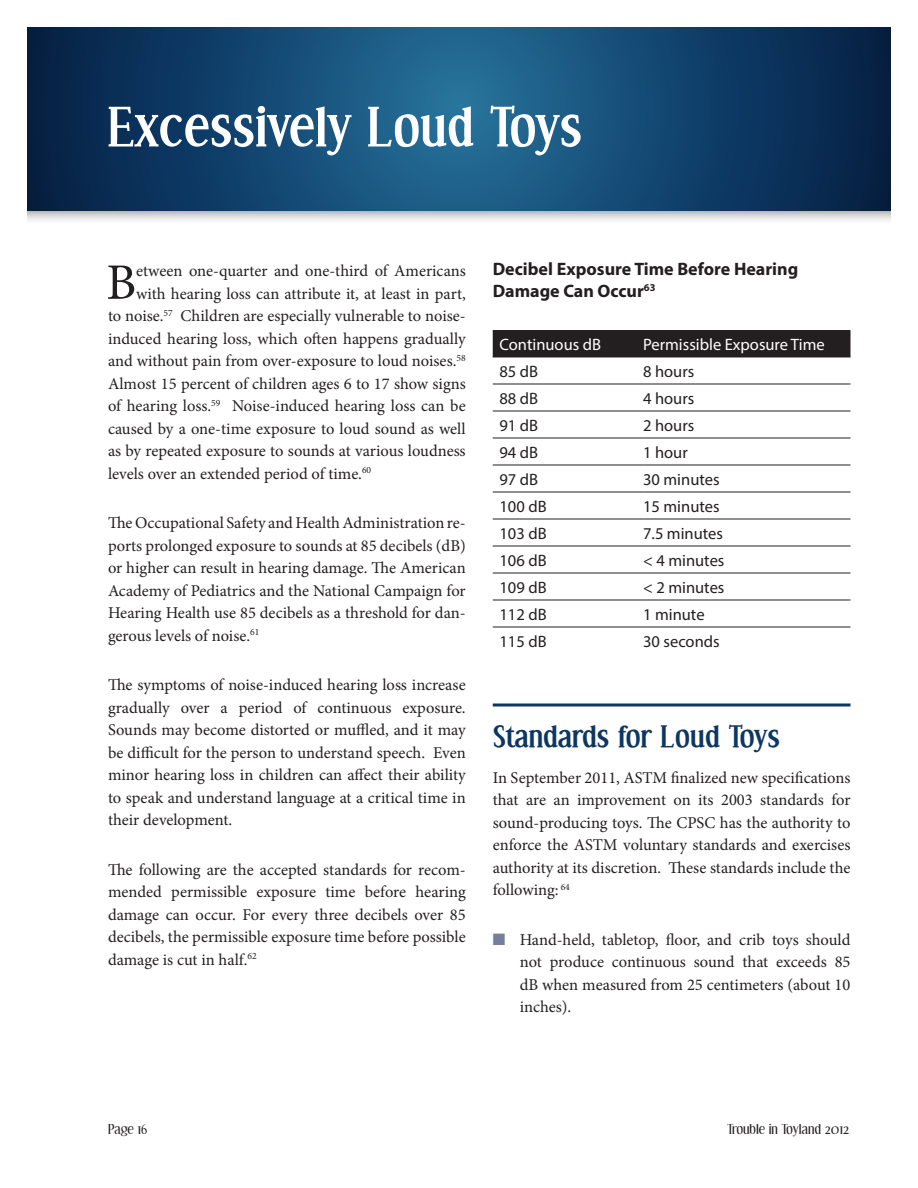
<style>
.page{position:relative;width:918px;height:1188px;background:#fff}
.page>*{position:absolute;margin:0;border:0;box-sizing:border-box;transform-origin:0 0}
.t1{font:700 54px "Effloresce";color:#fff}
.t2{font:51.15px "Minion Pro";color:#231f20}
.t3{font:700 30px "Effloresce";color:#0c3761}
.t4{font:700 18px/21.6px "Myriad Pro";color:#231f20}
.t5{font:16.5px/22.5px "Minion Pro";color:#231f20;text-align:justify}
.t6{font:16.5px "Myriad Pro";color:#231f20}
.t7{font:16.5px "Myriad Pro";color:#fff}
.t8{font:13.5px "Effloresce";color:#231f20}
.s1{color:#767e9b}
</style>
<div class="page">
<div style="left:27px;top:27px;width:864px;height:199px;background:#231f20;opacity:.75"></div>
<svg style="left:27px;top:27px;width:864px;height:183px;background:#12446d"></svg>
<hr style="left:493px;top:703px;width:357px;height:3px;background:#0c3761">
<div style="left:493px;top:330px;width:357px;height:27px;background:#231f20"></div>
<hr style="left:493px;top:357px;width:150px;height:1px;background:#231f20">
<hr style="left:643px;top:357px;width:208px;height:1px;background:#231f20">
<hr style="left:493px;top:384px;width:150px;height:1px;background:#231f20">
<hr style="left:643px;top:384px;width:208px;height:1px;background:#231f20">
<hr style="left:493px;top:411px;width:150px;height:1px;background:#231f20">
<hr style="left:643px;top:411px;width:208px;height:1px;background:#231f20">
<hr style="left:493px;top:438px;width:150px;height:1px;background:#231f20">
<hr style="left:643px;top:438px;width:208px;height:1px;background:#231f20">
<hr style="left:493px;top:465px;width:150px;height:1px;background:#231f20">
<hr style="left:643px;top:465px;width:208px;height:1px;background:#231f20">
<hr style="left:493px;top:492px;width:150px;height:1px;background:#231f20">
<hr style="left:643px;top:492px;width:208px;height:1px;background:#231f20">
<hr style="left:493px;top:519px;width:150px;height:1px;background:#231f20">
<hr style="left:643px;top:519px;width:208px;height:1px;background:#231f20">
<hr style="left:493px;top:546px;width:150px;height:1px;background:#231f20">
<hr style="left:643px;top:546px;width:208px;height:1px;background:#231f20">
<hr style="left:493px;top:573px;width:150px;height:1px;background:#231f20">
<hr style="left:643px;top:573px;width:208px;height:1px;background:#231f20">
<hr style="left:493px;top:600px;width:150px;height:1px;background:#231f20">
<hr style="left:643px;top:600px;width:208px;height:1px;background:#231f20">
<hr style="left:493px;top:627px;width:150px;height:1px;background:#231f20">
<hr style="left:643px;top:627px;width:208px;height:1px;background:#231f20">
<h1 class="t1" style="left:108px;top:97px;width:476px">Excessively Loud Toys</h1>
<h2 class="t2" style="left:106px;top:248px;width:32px">B</h2>
<p class="t5" style="left:136px;top:260px;width:331px">etween one-quarter and one-third of Americans</p>
<p class="t5" style="left:136px;top:282px;width:331px">with hearing loss can attribute it, at least in part,</p>
<p class="t5" style="left:108px;top:305px;width:359px">to noise.<sup>57</sup> Children are especially vulnerable to noise-</p>
<p class="t5" style="left:108px;top:327px;width:359px">induced hearing loss, which often happens gradually</p>
<p class="t5" style="left:108px;top:350px;width:359px">and without pain from over-exposure to loud noises.<sup>58</sup></p>
<p class="t5" style="left:108px;top:372px;width:359px">Almost 15 percent of children ages 6 to 17 show signs</p>
<p class="t5" style="left:108px;top:395px;width:359px">of hearing loss.<sup>59</sup> Noise-induced hearing loss can be</p>
<p class="t5" style="left:108px;top:417px;width:359px">caused by a one-time exposure to loud sound as well</p>
<p class="t5" style="left:108px;top:440px;width:359px">as by repeated exposure to sounds at various loudness</p>
<p class="t5" style="left:108px;top:462px;width:265px">levels over an extended period of time.<sup>60</sup></p>
<p class="t5" style="left:108px;top:512px;width:359px">The Occupational Safety and Health Administration re&shy;ports prolonged exposure to sounds at 85 decibels (dB) or higher can result in hearing damage. The American Academy of Pediatrics and the National Campaign for Hearing Health use 85 decibels as a threshold for dan&shy;gerous levels of noise.<sup>61</sup></p>
<p class="t5" style="left:108px;top:674px;width:359px">The symptoms of noise-induced hearing loss increase gradually over a period of continuous exposure.<br>Sounds may become distorted or muffled, and it may be difficult for the person to understand speech. Even minor hearing loss in children can affect their ability to speak and understand language at a critical time in their development.</p>
<p class="t5" style="left:108px;top:858px;width:359px">The following are the accepted standards for recom&shy;mended permissible exposure time before hearing damage can occur. For every three decibels over 85 decibels, the permissible exposure time before possible damage is cut in half.<sup>62</sup></p>
<p class="t4" style="left:493px;top:258px;width:307px">Decibel Exposure Time Before Hearing<br>Damage Can Occur<sup>63</sup></p>
<p class="t7" style="left:500px;top:334px;width:103px">Continuous dB</p>
<p class="t7" style="left:643px;top:334px;width:183px">Permissible Exposure Time</p>
<p class="t6" style="left:500px;top:361px;width:40px">85 dB</p>
<p class="t6" style="left:643px;top:361px;width:53px">8 hours</p>
<p class="t6" style="left:500px;top:388px;width:40px">88 dB</p>
<p class="t6" style="left:643px;top:388px;width:53px">4 hours</p>
<p class="t6" style="left:500px;top:415px;width:40px">91 dB</p>
<p class="t6" style="left:643px;top:415px;width:53px">2 hours</p>
<p class="t6" style="left:500px;top:442px;width:40px">94 dB</p>
<p class="t6" style="left:643px;top:442px;width:46px">1 hour</p>
<p class="t6" style="left:500px;top:469px;width:40px">97 dB</p>
<p class="t6" style="left:643px;top:469px;width:78px">30 minutes</p>
<p class="t6" style="left:500px;top:496px;width:49px">100 dB</p>
<p class="t6" style="left:643px;top:496px;width:78px">15 minutes</p>
<p class="t6" style="left:500px;top:523px;width:49px">103 dB</p>
<p class="t6" style="left:643px;top:523px;width:81px">7.5 minutes</p>
<p class="t6" style="left:500px;top:550px;width:49px">106 dB</p>
<p class="t6" style="left:643px;top:550px;width:83px">&lt; 4 minutes</p>
<p class="t6" style="left:500px;top:577px;width:49px">109 dB</p>
<p class="t6" style="left:643px;top:577px;width:83px">&lt; 2 minutes</p>
<p class="t6" style="left:500px;top:604px;width:49px">112 dB</p>
<p class="t6" style="left:643px;top:604px;width:63px">1 minute</p>
<p class="t6" style="left:500px;top:631px;width:49px">115 dB</p>
<p class="t6" style="left:643px;top:631px;width:78px">30 seconds</p>
<h3 class="t3" style="left:493px;top:720px;width:289px">Standards for Loud Toys</h3>
<p class="t5" style="left:493px;top:767px;width:359px">In September 2011, ASTM finalized new specifications that are an improvement on its 2003 standards for sound-producing toys. The CPSC has the authority to enforce the ASTM voluntary standards and exercises authority at its discretion. These standards include the following: <sup>64</sup></p>
<p class="t5" style="left:520px;top:929px;width:332px;text-indent:-27px"><span class="s1">■</span> Hand-held, tabletop, floor, and crib toys should not produce continuous sound that exceeds 85 dB when measured from 25 centimeters (about 10 inches).</p>
<p class="t8" style="left:108px;top:1122px;width:41px">Page 16</p>
<p class="t8" style="left:727px;top:1122px;width:123px">Trouble in Toyland 2012</p>
</div>
